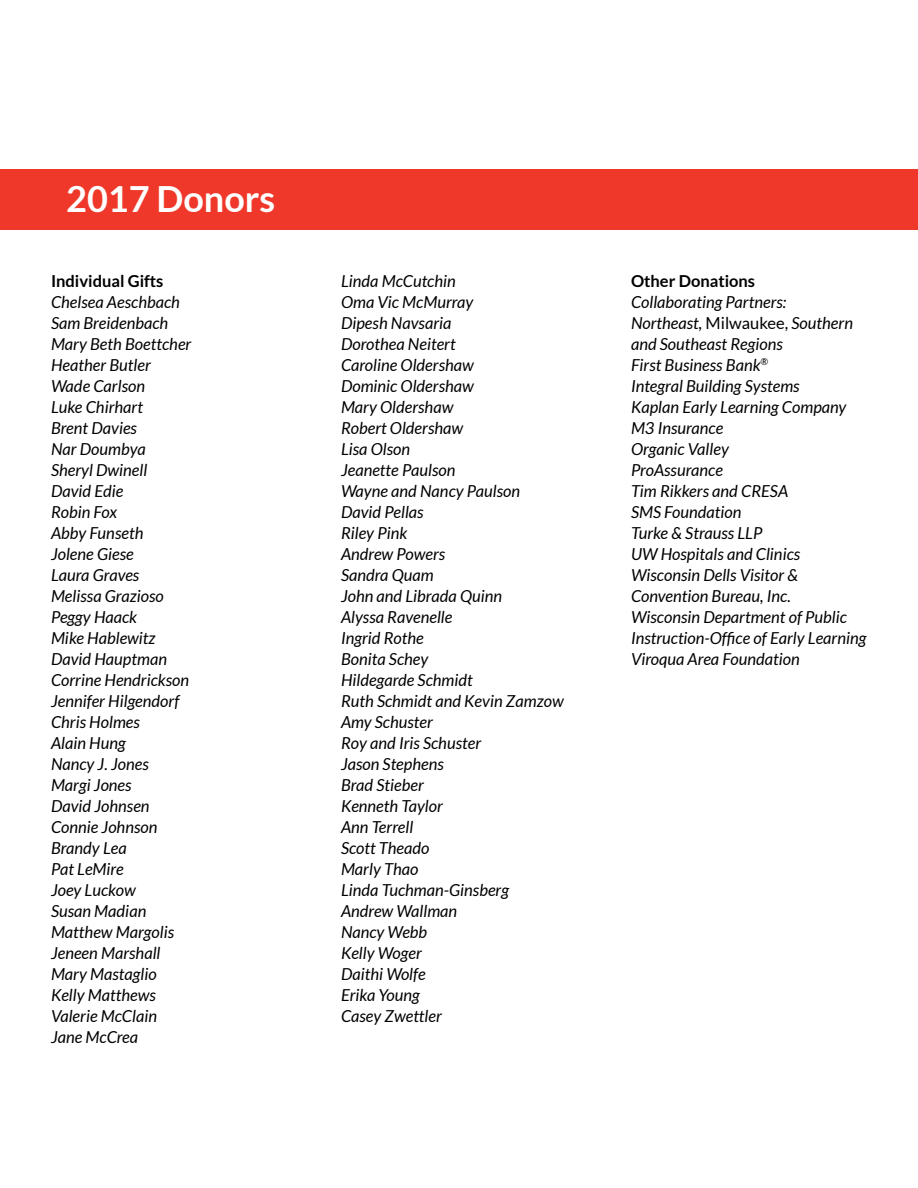
<style>
.page{position:relative;width:918px;height:1188px;background:#fff}
.page>*{position:absolute;margin:0;border:0;box-sizing:border-box;transform-origin:0 0}
.t1{font:700 36px "Lato";color:#fff}
.t2{font:italic 16.5px/21px "Lato";color:#000}
.t3{font:700 16.5px "Lato";color:#000}
.s1{font-style:normal}
</style>
<div class="page">
<div style="left:0;top:169px;width:918px;height:61px;background:#ef3829"></div>
<h1 class="t1" style="left:66px;top:178px;width:211px">2017 Donors</h1>
<p class="t3" style="left:51px;top:271px;width:114px">Individual Gifts</p>
<p class="t2" style="left:51px;top:292px;width:142px">Chelsea Aeschbach<br>Sam Breidenbach<br>Mary Beth Boettcher<br>Heather Butler<br>Wade Carlson<br>Luke Chirhart<br>Brent Davies<br>Nar Doumbya<br>Sheryl Dwinell<br>David Edie<br>Robin Fox<br>Abby Funseth<br>Jolene Giese<br>Laura Graves<br>Melissa Grazioso<br>Peggy Haack<br>Mike Hablewitz<br>David Hauptman<br>Corrine Hendrickson<br>Jennifer Hilgendorf<br>Chris Holmes<br>Alain Hung<br>Nancy J. Jones<br>Margi Jones<br>David Johnsen<br>Connie Johnson<br>Brandy Lea<br>Pat LeMire<br>Joey Luckow<br>Susan Madian<br>Matthew Margolis<br>Jeneen Marshall<br>Mary Mastaglio<br>Kelly Matthews<br>Valerie McClain<br>Jane McCrea</p>
<p class="t2" style="left:341px;top:271px;width:224px">Linda McCutchin<br>Oma Vic McMurray<br>Dipesh Navsaria<br>Dorothea Neitert<br>Caroline Oldershaw<br>Dominic Oldershaw<br>Mary Oldershaw<br>Robert Oldershaw<br>Lisa Olson<br>Jeanette Paulson<br>Wayne and Nancy Paulson<br>David Pellas<br>Riley Pink<br>Andrew Powers<br>Sandra Quam<br>John and Librada Quinn<br>Alyssa Ravenelle<br>Ingrid Rothe<br>Bonita Schey<br>Hildegarde Schmidt<br>Ruth Schmidt and Kevin Zamzow<br>Amy Schuster<br>Roy and Iris Schuster<br>Jason Stephens<br>Brad Stieber<br>Kenneth Taylor<br>Ann Terrell<br>Scott Theado<br>Marly Thao<br>Linda Tuchman-Ginsberg<br>Andrew Wallman<br>Nancy Webb<br>Kelly Woger<br>Daithi Wolfe<br>Erika Young<br>Casey Zwettler</p>
<p class="t3" style="left:631px;top:272px;width:126px">Other Donations</p>
<p class="t2" style="left:631px;top:292px;width:237px">Collaborating Partners:<br>Northeast, <span class="s1">Milwaukee,</span> Southern and Southeast Regions<br>First Business Bank<sup>®<br></sup>Integral Building Systems<br>Kaplan Early Learning Company<br>M3 Insurance<br>Organic Valley<br>ProAssurance<br>Tim Rikkers and CRESA<br>SMS Foundation<br>Turke &amp; Strauss LLP<br>UW Hospitals and Clinics<br>Wisconsin Dells Visitor &amp;<br>Convention Bureau, Inc.<br>Wisconsin Department of Public<br>Instruction-Office of Early Learning<br>Viroqua Area Foundation</p>
</div>
